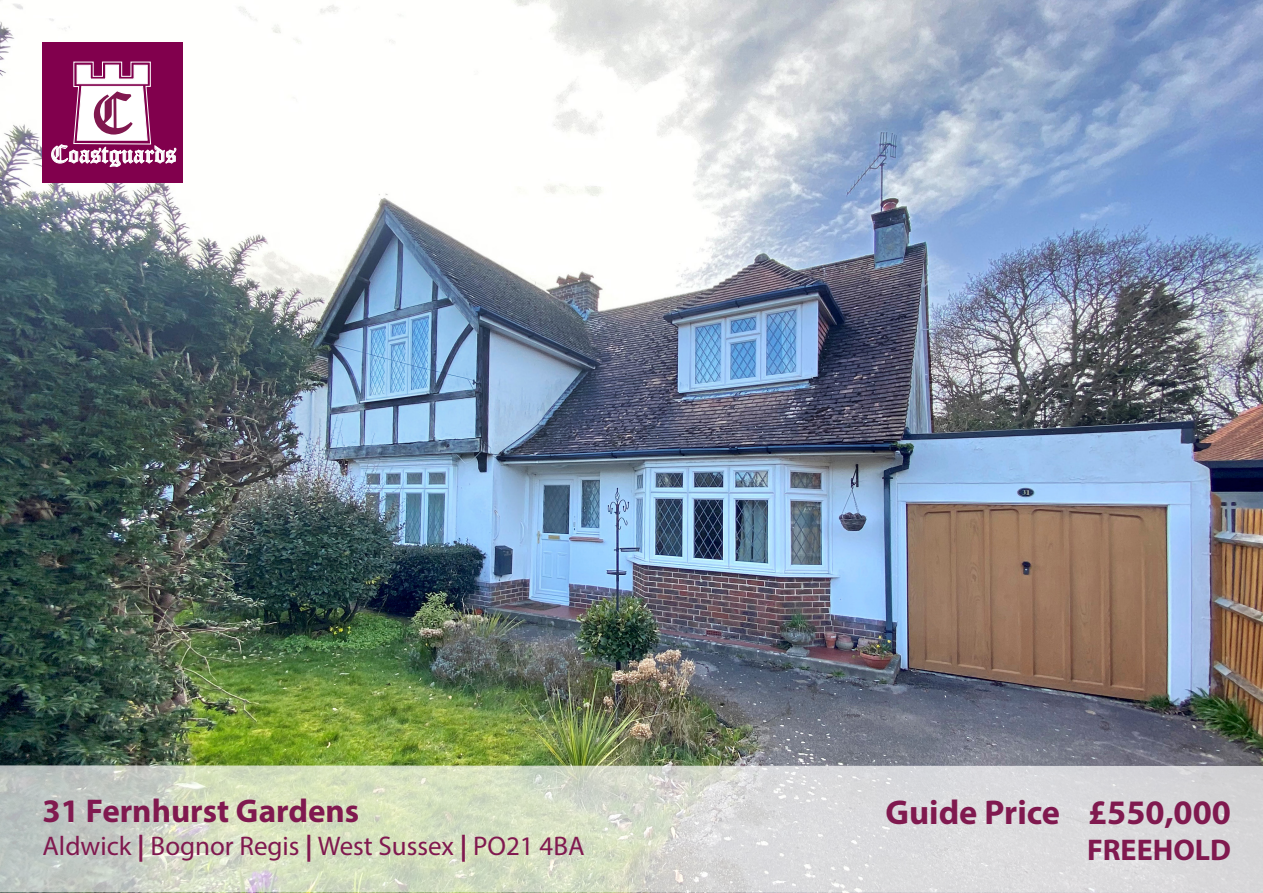
<style>
.page{position:relative;width:1263px;height:893px;background:#fff}
.page>*{position:absolute;margin:0;border:0;box-sizing:border-box;transform-origin:0 0}
.t1{font:57.3px "Old English Text";color:#80184f}
.t2{font:700 34.5px "Myriad Pro";color:#80194f}
.t3{font:700 33px "Myriad Pro";color:#80194f}
.t4{font:700 30px "Myriad Pro";color:#80194f}
.t5{font:27px "Myriad Pro";color:#80194f}
.t6{font:25.05px "Old English Text";color:#fff}
.s1{font-weight:700}
</style>
<div class="page">
<img style="left:0;top:0;width:1263px;height:765px">
<div style="left:43px;top:43px;width:140px;height:140px;background:#81004d"></div>
<svg style="left:51px;top:61px;width:126px;height:106px"></svg>
<svg style="left:0;top:765px;width:1263px;height:128px;background:#d5d9ce"></svg>
<p class="t1" style="left:91px;top:76px;width:43px">C</p>
<p class="t6" style="left:50px;top:138px;width:128px">Coastguards</p>
<p class="t3" style="left:43px;top:790px;width:318px">31 Fernhurst Gardens</p>
<p class="t5" style="left:43px;top:829px;width:543px">Aldwick <span class="s1">|</span> Bognor Regis <span class="s1">|</span> West Sussex <span class="s1">|</span> PO21 4BA</p>
<p class="t2" style="left:885px;top:789px;width:347px">Guide Price £550,000</p>
<p class="t4" style="left:1087px;top:830px;width:146px">FREEHOLD</p>
</div>
